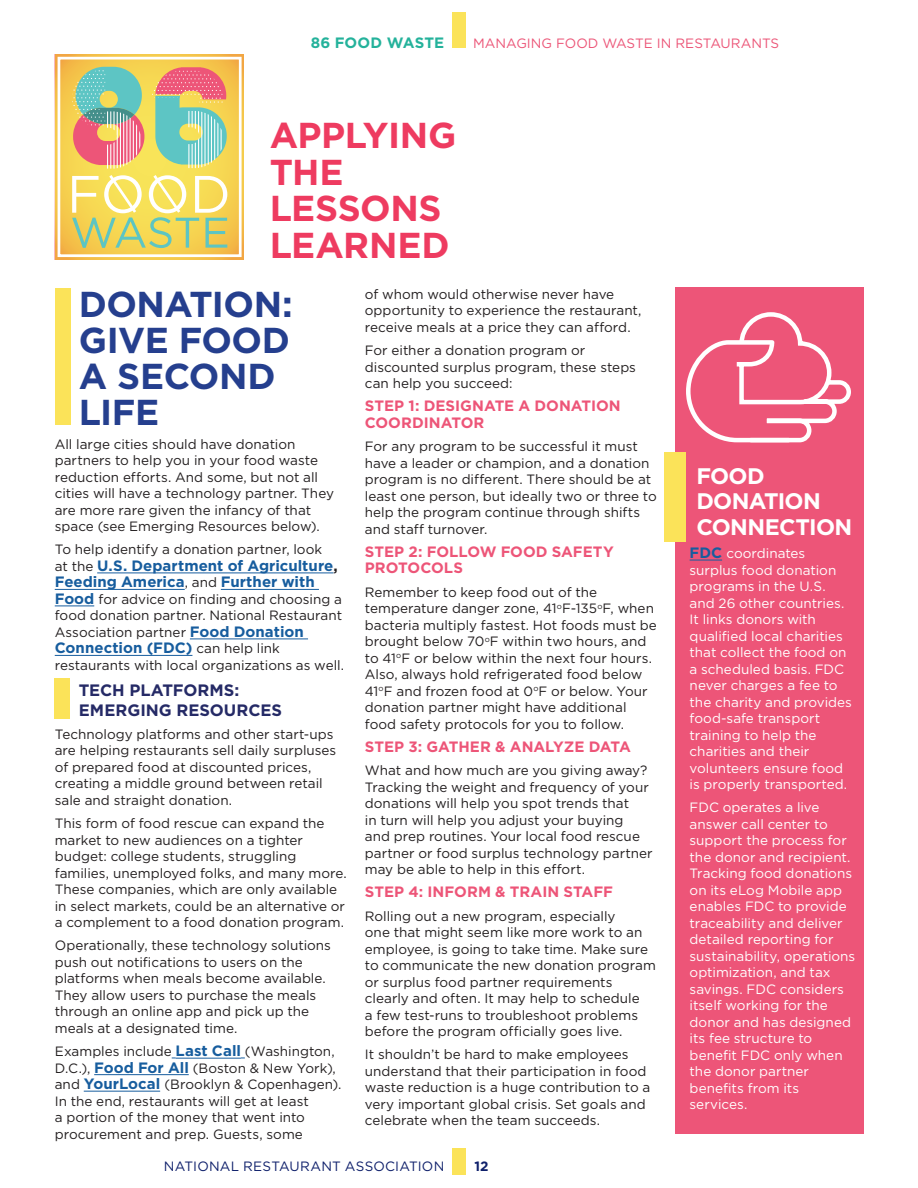
<style>
.page{position:relative;width:918px;height:1188px;background:#fff}
.page>*{position:absolute;margin:0;border:0;box-sizing:border-box;transform-origin:0 0}
.t1{font:700 36px/36px "Gotham";letter-spacing:-.015em;color:#253f8e}
.t2{font:700 36px "Gotham";letter-spacing:-.01em;color:#ee3b60}
.Subhead{font:700 22.5px/25.5px "Gotham";letter-spacing:-.03em;color:#fff}
.Subhead-2{font:700 16.5px/19.5px "Gotham";color:#252a66}
.Body{font:700 15px/16.5px "Gotham";color:#ed5578}
.Body-2{font:700 15px/16.5px "Gotham";color:#175d9e}
.t3{font:700 15px "Gotham";letter-spacing:.01em;color:#24b29b}
.Body-3{font:13.5px/16.5px "Gotham";color:#231f20}
.Body-4{font:13.5px/16.5px "Gotham";color:#fff}
.t4{font:13.5px "Gotham";color:#ec5678}
.t5{font:13.5px "Gotham";letter-spacing:.015em;color:#0f206b}
.t6{font:700 13.5px "Gotham";color:#0f206b}
.s1{font-weight:400;font-size:13.5px;color:#231f20}
.s2{color:#231f20}
.s3{font-weight:700;font-size:15px;color:#175d9e}
</style>
<div class="page">
<div style="left:452px;top:12px;width:14px;height:36px;background:#fbe359"></div>
<div style="left:452px;top:1148px;width:14px;height:27px;background:#fbe359"></div>
<hr style="left:97px;top:573px;width:236px;height:1px;background:#175d9e">
<hr style="left:55px;top:589px;width:130px;height:1px;background:#175d9e">
<hr style="left:221px;top:589px;width:98px;height:1px;background:#175d9e">
<hr style="left:55px;top:606px;width:39px;height:1px;background:#175d9e">
<hr style="left:190px;top:639px;width:118px;height:1px;background:#175d9e">
<hr style="left:55px;top:655px;width:137px;height:1px;background:#175d9e">
<hr style="left:176px;top:1058px;width:65px;height:1px;background:#175d9e">
<hr style="left:94px;top:1074px;width:95px;height:1px;background:#175d9e">
<hr style="left:84px;top:1091px;width:76px;height:1px;background:#175d9e">
<svg style="left:55px;top:54px;width:189px;height:206px;background:#f4c74e"></svg>
<div style="left:58px;top:57px;width:184px;height:200px;border:3px solid #fff"></div>
<svg style="left:72px;top:67px;width:155px;height:181px;background:#cfc685"></svg>
<div style="left:55px;top:288px;width:15px;height:136px;background:#fbe359"></div>
<div style="left:54px;top:678px;width:15px;height:41px;background:#fbe359"></div>
<div style="left:675px;top:288px;width:189px;height:846px;background:#ed5578"></div>
<hr style="left:690px;top:560px;width:32px;height:1px;background:#175d9e">
<div style="left:665px;top:452px;width:21px;height:89px;background:#fbe359"></div>
<svg style="left:686px;top:312px;width:165px;height:131px"></svg>
<p class="t3" style="left:311px;top:34px;width:135px">86 FOOD WASTE</p>
<p class="t4" style="left:473px;top:35px;width:307px">MANAGING FOOD WASTE IN RESTAURANTS</p>
<p class="t2" style="left:270px;top:114px;width:188px">APPLYING</p>
<p class="t2" style="left:270px;top:151px;width:75px">THE</p>
<p class="t2" style="left:270px;top:188px;width:173px">LESSONS</p>
<p class="t2" style="left:270px;top:224px;width:182px">LEARNED</p>
<p class="t1" style="left:79px;top:286px;width:216px">DONATION:<br>GIVE FOOD<br>A SECOND<br>LIFE</p>
<p class="Body-3" style="left:55px;top:435px;width:281px">All large cities should have donation partners to help you in your food waste reduction efforts. And some, but not all cities will have a technology partner. They are more rare given the infancy of that space (see Emerging Resources below).</p>
<p class="Body-3" style="left:55px;top:541px;width:269px">To help identify a donation partner, look</p>
<p class="Body-2" style="left:55px;top:557px;width:284px"><span class="s1">at the</span> U.S. Department of Agriculture<span class="s2">,<br></span>Feeding America<span class="s1">, and</span> Further with</p>
<p class="Body-3" style="left:55px;top:591px;width:289px;text-align:justify"><span class="s3">Food</span> for advice on finding and choosing a food donation partner. National Restaurant Association partner <span class="s3">Food Donation</span></p>
<p class="Body-2" style="left:55px;top:639px;width:227px">Connection (FDC) <span class="s1">can help link</span></p>
<p class="Body-3" style="left:55px;top:657px;width:291px">restaurants with local organizations as well.</p>
<p class="Subhead-2" style="left:79px;top:680px;width:205px">TECH PLATFORMS:<br>EMERGING RESOURCES</p>
<p class="Body-3" style="left:55px;top:726px;width:283px">Technology platforms and other start-ups are helping restaurants sell daily surpluses of prepared food at discounted prices, creating a middle ground between retail sale and straight donation.</p>
<p class="Body-3" style="left:55px;top:815px;width:294px">This form of food rescue can expand the market to new audiences on a tighter budget: college students, struggling families, unemployed folks, and many more.<br>These companies, which are only available in select markets, could be an alternative or a complement to a food donation program.</p>
<p class="Body-3" style="left:55px;top:937px;width:278px">Operationally, these technology solutions push out notifications to users on the platforms when meals become available.<br>They allow users to purchase the meals through an online app and pick up the meals at a designated time.</p>
<p class="Body-3" style="left:55px;top:1043px;width:288px">Examples include <span class="s3">Last Call</span> (Washington, D.C.), <span class="s3">Food For All</span> (Boston &amp; New York), and <span class="s3">YourLocal</span> (Brooklyn &amp; Copenhagen).<br>In the end, restaurants will get at least<br>a portion of the money that went into procurement and prep. Guests, some</p>
<p class="Body-3" style="left:365px;top:286px;width:278px">of whom would otherwise never have opportunity to experience the restaurant, receive meals at a price they can afford.</p>
<p class="Body-3" style="left:365px;top:342px;width:273px">For either a donation program or discounted surplus program, these steps can help you succeed:</p>
<p class="Body" style="left:365px;top:397px;width:257px">STEP 1: DESIGNATE A DONATION<br>COORDINATOR</p>
<p class="Body-3" style="left:365px;top:438px;width:293px">For any program to be successful it must have a leader or champion, and a donation program is no different. There should be at least one person, but ideally two or three to help the program continue through shifts and staff turnover.</p>
<p class="Body" style="left:365px;top:543px;width:250px">STEP 2: FOLLOW FOOD SAFETY<br>PROTOCOLS</p>
<p class="Body-3" style="left:365px;top:583px;width:294px">Remember to keep food out of the temperature danger zone, 41<sup>o</sup>F-135<sup>o</sup>F, when bacteria multiply fastest. Hot foods must be brought below 70<sup>o</sup>F within two hours, and to 41<sup>o</sup>F or below within the next four hours.<br>Also, always hold refrigerated food below 41<sup>o</sup>F and frozen food at 0<sup>o</sup>F or below. Your donation partner might have additional food safety protocols for you to follow.</p>
<p class="Body" style="left:365px;top:738px;width:268px">STEP 3: GATHER &amp; ANALYZE DATA</p>
<p class="Body-3" style="left:365px;top:762px;width:289px">What and how much are you giving away?<br>Tracking the weight and frequency of your donations will help you spot trends that<br>in turn will help you adjust your buying<br>and prep routines. Your local food rescue partner or food surplus technology partner may be able to help in this effort.</p>
<p class="Body" style="left:365px;top:883px;width:250px">STEP 4: INFORM &amp; TRAIN STAFF</p>
<p class="Body-3" style="left:365px;top:907px;width:293px">Rolling out a new program, especially<br>one that might seem like more work to an employee, is going to take time. Make sure to communicate the new donation program or surplus food partner requirements clearly and often. It may help to schedule<br>a few test-runs to troubleshoot problems before the program officially goes live.</p>
<p class="Body-3" style="left:365px;top:1046px;width:287px">It shouldn’t be hard to make employees understand that their participation in food waste reduction is a huge contribution to a very important global crisis. Set goals and celebrate when the team succeeds.</p>
<p class="t5" style="left:164px;top:1159px;width:282px">NATIONAL RESTAURANT ASSOCIATION</p>
<p class="t6" style="left:474px;top:1158px;width:16px">12</p>
<p class="Subhead" style="left:696px;top:463px;width:157px">FOOD<br>DONATION<br>CONNECTION</p>
<p class="Body-4" style="left:690px;top:545px;width:164px"><span class="s3">FDC</span> coordinates surplus food donation programs in the U.S. and 26 other countries.<br>It links donors with qualified local charities that collect the food on a scheduled basis. FDC never charges a fee to the charity and provides food-safe transport training to help the charities and their volunteers ensure food is properly transported.</p>
<p class="Body-4" style="left:690px;top:799px;width:167px">FDC operates a live answer call center to support the process for the donor and recipient.<br>Tracking food donations on its eLog Mobile app enables FDC to provide traceability and deliver detailed reporting for sustainability, operations optimization, and tax savings. FDC considers itself working for the donor and has designed its fee structure to benefit FDC only when the donor partner benefits from its services.</p>
</div>
